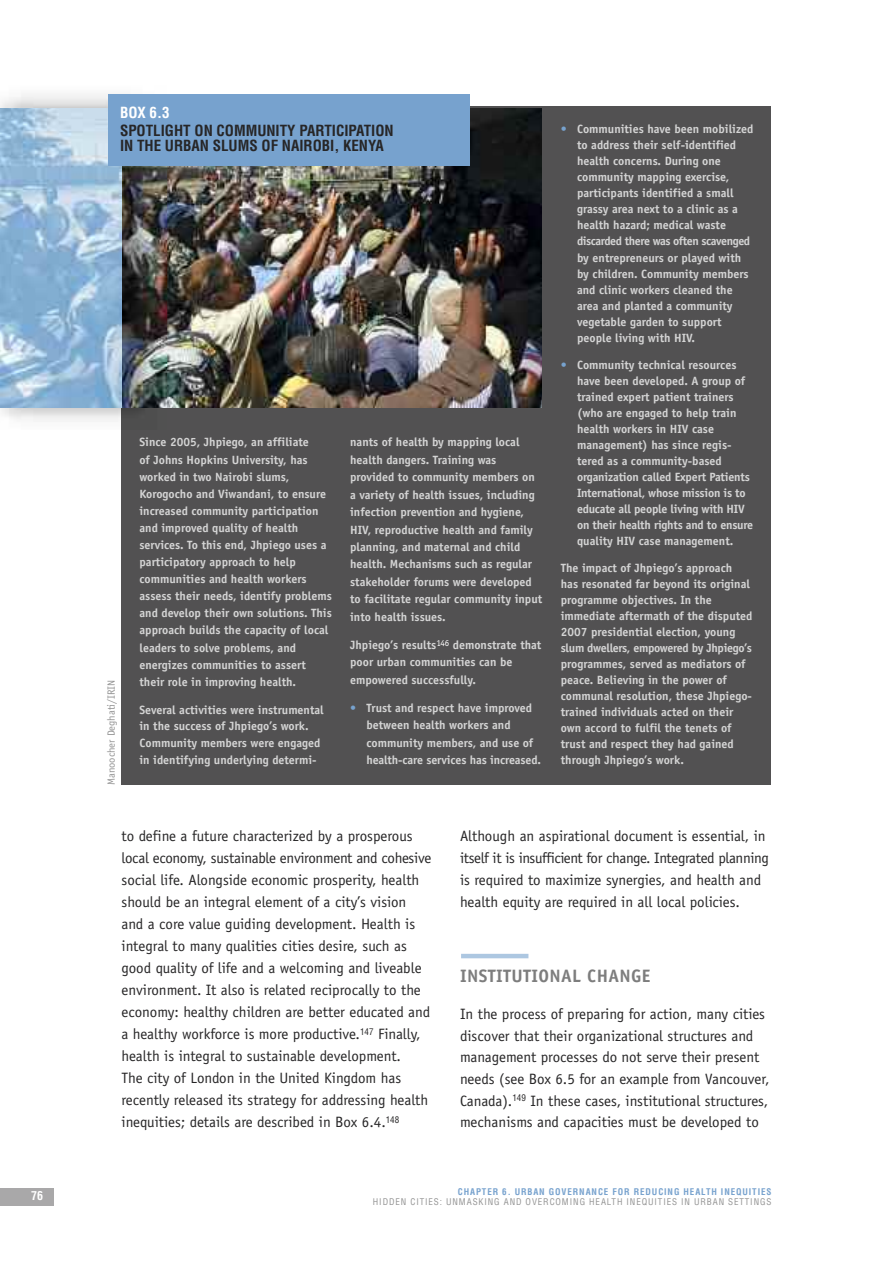
<style>
.page{position:relative;width:893px;height:1263px;background:#fff}
.page>*{position:absolute;margin:0;border:0;box-sizing:border-box;transform-origin:0 0}
.t1{font:700 18px "Officina Sans";letter-spacing:.02em;color:#7d7d7d}
.t2{font:15px/22px "Officina Sans";color:#272627}
.t3{font:700 condensed 15px/15px "Helvetica";color:#272627}
.t4{font:700 condensed 15px "Helvetica";color:#fff}
.t5{font:700 12px/16px "Officina Sans";color:#d4d4d4}
.t6{font:700 condensed 12px "Helvetica";color:#fff}
.t7{font:10.5px "Officina Sans";color:#939393}
.t8{font:condensed 9px "Helvetica";letter-spacing:.1em;color:#939393}
.t9{font:700 condensed 9px "Helvetica";letter-spacing:.1em;color:#77a2ce}
.s1{color:#77a2ce}
</style>
<div class="page">
<hr style="left:461px;top:954px;width:67px;height:4px;background:#adc7e1">
<div style="left:0;top:1188px;width:54px;height:18px;background:#a9a8a9"></div>
<div style="left:121px;top:107px;width:650px;height:678px;background:#525152"></div>
<img style="left:167px;top:108px;width:375px;height:300px">
<img style="left:122px;top:166px;width:45px;height:242px">
<img style="left:0;top:108px;width:122px;height:300px">
<div style="left:108px;top:95px;width:362px;height:71px;background:#77a2ce"></div>
<p class="t6" style="left:31px;top:1189px;width:13px">76</p>
<p class="t4" style="left:120px;top:104px;width:51px">BOX 6.3</p>
<p class="t3" style="left:120px;top:123px;width:275px">SPOTLIGHT ON COMMUNITY PARTICIPATION<br>IN THE URBAN SLUMS OF NAIROBI, KENYA</p>
<p class="t7" style="left:107px;top:785px;width:107px;rotate:-90deg">Manoocher Deghati/IRIN</p>
<p class="t5" style="left:139px;top:435px;width:194px;line-height:17.1px">Since 2005, Jhpiego, an affiliate<br>of Johns Hopkins University, has worked in two Nairobi slums, Korogocho and Viwandani, to ensure increased community participation and improved quality of health services. To this end, Jhpiego uses a participatory approach to help communities and health workers assess their needs, identify problems and develop their own solutions. This approach builds the capacity of local leaders to solve problems, and energizes communities to assert their role in improving health.</p>
<p class="t5" style="left:139px;top:702px;width:186px;line-height:17px">Several activities were instrumental in the success of Jhpiego’s work.<br>Community members were engaged in identifying underlying determi-</p>
<p class="t5" style="left:350px;top:435px;width:194px;line-height:17.4px">nants of health by mapping local health dangers. Training was provided to community members on a variety of health issues, including infection prevention and hygiene, HIV, reproductive health and family planning, and maternal and child health. Mechanisms such as regular stakeholder forums were developed to facilitate regular community input into health issues.</p>
<p class="t5" style="left:350px;top:637px;width:193px;line-height:17.4px">Jhpiego’s results<sup>146</sup> demonstrate that poor urban communities can be empowered successfully.</p>
<p class="t5" style="left:366px;top:700px;width:176px;line-height:17.4px;text-indent:-16px"><span class="s1">•</span> Trust and respect have improved between health workers and community members, and use of health-care services has increased.</p>
<p class="t5" style="left:577px;top:122px;width:178px;text-indent:-16px"><span class="s1">•</span> Communities have been mobilized to address their self-identified health concerns. During one community mapping exercise, participants identified a small grassy area next to a clinic as a health hazard; medical waste discarded there was often scavenged by entrepreneurs or played with by children. Community members and clinic workers cleaned the area and planted a community vegetable garden to support people living with HIV.</p>
<p class="t5" style="left:577px;top:357px;width:178px;text-indent:-16px"><span class="s1">•</span> Community technical resources have been developed. A group of trained expert patient trainers (who are engaged to help train health workers in HIV case management) has since regis&shy;tered as a community-based organization called Expert Patients<br>International, whose mission is to educate all people living with HIV on their health rights and to ensure quality HIV case management.</p>
<p class="t5" style="left:561px;top:561px;width:193px">The impact of Jhpiego’s approach has resonated far beyond its original programme objectives. In the immediate aftermath of the disputed 2007 presidential election, young slum dwellers, empowered by Jhpiego’s programmes, served as mediators of peace. Believing in the power of communal resolution, these Jhpiego&shy;trained individuals acted on their own accord to fulfil the tenets of trust and respect they had gained through Jhpiego’s work.</p>
<p class="t2" style="left:121px;top:826px;width:311px">to define a future characterized by a prosperous local economy, sustainable environment and cohesive social life. Alongside economic prosperity, health should be an integral element of a city’s vision and a core value guiding development. Health is integral to many qualities cities desire, such as good quality of life and a welcoming and liveable environment. It also is related reciprocally to the economy: healthy children are better educated and a healthy workforce is more productive.<sup>147</sup> Finally, health is integral to sustainable development.<br>The city of London in the United Kingdom has recently released its strategy for addressing health inequities; details are described in Box 6.4.<sup>148</sup></p>
<p class="t2" style="left:460px;top:826px;width:310px">Although an aspirational document is essential, in itself it is insufficient for change. Integrated planning is required to maximize synergies, and health and health equity are required in all local policies.</p>
<h1 class="t1" style="left:460px;top:969px;width:192px">INSTITUTIONAL CHANGE</h1>
<p class="t2" style="left:460px;top:1004px;width:311px;line-height:21.6px">In the process of preparing for action, many cities discover that their organizational structures and management processes do not serve their present needs (see Box 6.5 for an example from Vancouver, Canada).<sup>149</sup> In these cases, institutional structures, mechanisms and capacities must be developed to</p>
<p class="t9" style="left:458px;top:1186px;width:315px">CHAPTER 6. URBAN GOVERNANCE FOR REDUCING HEALTH INEQUITIES</p>
<p class="t8" style="left:373px;top:1197px;width:400px">HIDDEN CITIES: UNMASKING AND OVERCOMING HEALTH INEQUITIES IN URBAN SETTINGS</p>
</div>
